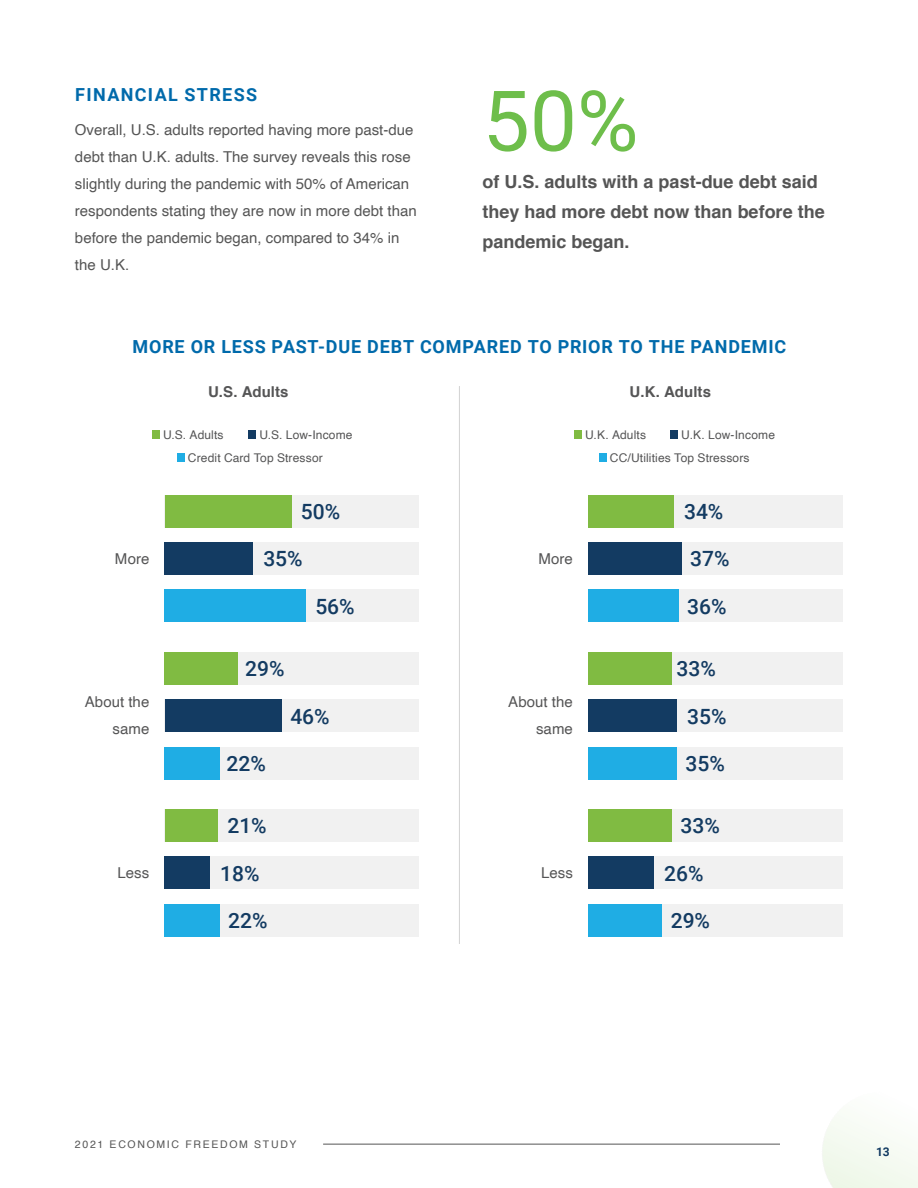
<style>
.page{position:relative;width:918px;height:1188px;background:#fff}
.page>*{position:absolute;margin:0;border:0;box-sizing:border-box;transform-origin:0 0}
.t1{font:84px "Roboto";color:#6ebe4b}
.t2{font:500 21px "Roboto";color:#133b62}
.t3{font:700 18px/30px "Helvetica";color:#555}
.t4{font:700 18px "Roboto";letter-spacing:.045em;color:#006aab}
.t5{font:700 18px "Roboto";letter-spacing:.075em;color:#006aab}
.t6{font:15px/27px "Helvetica";color:#555}
.t7{font:15px/27px "Helvetica";letter-spacing:.005em;color:#555556;text-align:right}
.t8{font:700 15px "Helvetica";letter-spacing:.005em;color:#555556}
.t9{font:12px/23.1px "Helvetica";letter-spacing:.01em;color:#555556}
.t10{font:700 12px "Roboto";color:#133b62}
.t11{font:10.5px "Helvetica";letter-spacing:.16em;color:#555}
</style>
<div class="page">
<hr style="left:323px;top:1144px;width:457px;height:1px;background:#555">
<div style="left:165px;top:542px;width:254px;height:33px;background:#f1f1f1"></div>
<div style="left:165px;top:495px;width:254px;height:32px;background:#f1f1f1"></div>
<div style="left:165px;top:495px;width:127px;height:32px;background:#80bb42"></div>
<div style="left:165px;top:542px;width:88px;height:33px;background:#133b62"></div>
<hr style="left:459px;top:386px;width:1px;height:558px;background:#d2d2d2">
<div style="left:165px;top:590px;width:254px;height:32px;background:#f1f1f1"></div>
<div style="left:165px;top:590px;width:141px;height:32px;background:#1fade4"></div>
<div style="left:588px;top:542px;width:254px;height:33px;background:#f1f1f1"></div>
<div style="left:588px;top:495px;width:254px;height:32px;background:#f1f1f1"></div>
<div style="left:588px;top:495px;width:86px;height:32px;background:#80bb42"></div>
<div style="left:588px;top:542px;width:94px;height:33px;background:#133b62"></div>
<div style="left:588px;top:590px;width:254px;height:32px;background:#f1f1f1"></div>
<div style="left:588px;top:590px;width:91px;height:32px;background:#1fade4"></div>
<div style="left:165px;top:700px;width:254px;height:32px;background:#f1f1f1"></div>
<div style="left:165px;top:652px;width:254px;height:33px;background:#f1f1f1"></div>
<div style="left:165px;top:652px;width:73px;height:33px;background:#80bb42"></div>
<div style="left:165px;top:700px;width:116px;height:32px;background:#133b62"></div>
<div style="left:165px;top:747px;width:254px;height:32px;background:#f1f1f1"></div>
<div style="left:165px;top:747px;width:55px;height:32px;background:#1fade4"></div>
<div style="left:165px;top:857px;width:254px;height:32px;background:#f1f1f1"></div>
<div style="left:165px;top:809px;width:254px;height:33px;background:#f1f1f1"></div>
<div style="left:165px;top:809px;width:53px;height:33px;background:#80bb42"></div>
<div style="left:165px;top:857px;width:45px;height:32px;background:#133b62"></div>
<div style="left:165px;top:904px;width:254px;height:33px;background:#f1f1f1"></div>
<div style="left:165px;top:904px;width:55px;height:33px;background:#1fade4"></div>
<div style="left:588px;top:700px;width:254px;height:32px;background:#f1f1f1"></div>
<div style="left:588px;top:652px;width:254px;height:33px;background:#f1f1f1"></div>
<div style="left:588px;top:652px;width:83px;height:33px;background:#80bb42"></div>
<div style="left:588px;top:700px;width:89px;height:32px;background:#133b62"></div>
<div style="left:588px;top:747px;width:254px;height:32px;background:#f1f1f1"></div>
<div style="left:588px;top:747px;width:89px;height:32px;background:#1fade4"></div>
<div style="left:588px;top:857px;width:254px;height:32px;background:#f1f1f1"></div>
<div style="left:588px;top:809px;width:254px;height:33px;background:#f1f1f1"></div>
<div style="left:588px;top:809px;width:83px;height:33px;background:#80bb42"></div>
<div style="left:588px;top:857px;width:66px;height:32px;background:#133b62"></div>
<div style="left:588px;top:904px;width:254px;height:33px;background:#f1f1f1"></div>
<div style="left:588px;top:904px;width:74px;height:33px;background:#1fade4"></div>
<div style="left:152px;top:430px;width:8px;height:9px;background:#80bb42"></div>
<div style="left:248px;top:430px;width:8px;height:9px;background:#133b62"></div>
<div style="left:177px;top:454px;width:7px;height:8px;background:#1fade4"></div>
<div style="left:574px;top:430px;width:8px;height:9px;background:#80bb42"></div>
<div style="left:670px;top:430px;width:8px;height:9px;background:#133b62"></div>
<div style="left:599px;top:454px;width:7px;height:8px;background:#1fade4"></div>
<p class="t5" style="left:75px;top:82px;width:183px">FINANCIAL STRESS</p>
<p class="t6" style="left:75px;top:117px;width:343px">Overall, U.S. adults reported having more past-due debt than U.K. adults. The survey reveals this rose slightly during the pandemic with 50% of American respondents stating they are now in more debt than before the pandemic began, compared to 34% in the U.K.</p>
<h1 class="t1" style="left:483px;top:62px;width:157px">50%</h1>
<p class="t3" style="left:483px;top:166px;width:344px">of U.S. adults with a past-due debt said they had more debt now than before the pandemic began.</p>
<p class="t4" style="left:132px;top:334px;width:655px">MORE OR LESS PAST-DUE DEBT COMPARED TO PRIOR TO THE PANDEMIC</p>
<p class="t8" style="left:208px;top:380px;width:82px">U.S. Adults</p>
<p class="t8" style="left:630px;top:380px;width:83px">U.K. Adults</p>
<p class="t9" style="left:585px;top:423px;width:62px">U.K. Adults</p>
<p class="t9" style="left:163px;top:423px;width:62px">U.S. Adults</p>
<p class="t9" style="left:188px;top:423px;width:166px;text-indent:71px">U.S. Low-Income<br>Credit Card Top Stressor</p>
<p class="t9" style="left:610px;top:423px;width:167px;text-indent:71px">U.K. Low-Income<br>CC/Utilities Top Stressors</p>
<h2 class="t2" style="left:301px;top:497px;width:41px">50%</h2>
<h2 class="t2" style="left:684px;top:497px;width:41px">34%</h2>
<p class="t7" style="left:115px;top:546px;width:36px">More</p>
<h2 class="t2" style="left:263px;top:544px;width:41px">35%</h2>
<h2 class="t2" style="left:315px;top:592px;width:41px">56%</h2>
<p class="t7" style="left:539px;top:546px;width:36px">More</p>
<h2 class="t2" style="left:690px;top:544px;width:41px">37%</h2>
<h2 class="t2" style="left:687px;top:592px;width:41px">36%</h2>
<p class="t7" style="left:85px;top:689px;width:66px">About the same</p>
<h2 class="t2" style="left:245px;top:654px;width:41px">29%</h2>
<h2 class="t2" style="left:290px;top:701px;width:41px">46%</h2>
<p class="t7" style="left:508px;top:689px;width:66px">About the same</p>
<h2 class="t2" style="left:676px;top:654px;width:41px">33%</h2>
<h2 class="t2" style="left:687px;top:701px;width:41px">35%</h2>
<h2 class="t2" style="left:227px;top:749px;width:41px">22%</h2>
<h2 class="t2" style="left:685px;top:749px;width:41px">35%</h2>
<p class="t7" style="left:117px;top:860px;width:33px">Less</p>
<h2 class="t2" style="left:227px;top:811px;width:41px">21%</h2>
<h2 class="t2" style="left:220px;top:859px;width:41px">18%</h2>
<h2 class="t2" style="left:228px;top:906px;width:41px">22%</h2>
<h2 class="t2" style="left:681px;top:811px;width:41px">33%</h2>
<p class="t7" style="left:541px;top:860px;width:33px">Less</p>
<h2 class="t2" style="left:664px;top:859px;width:41px">26%</h2>
<h2 class="t2" style="left:671px;top:906px;width:41px">29%</h2>
<p class="t11" style="left:75px;top:1136px;width:223px">2021 ECONOMIC FREEDOM STUDY</p>
<p class="t10" style="left:876px;top:1143px;width:15px">13</p>
</div>
